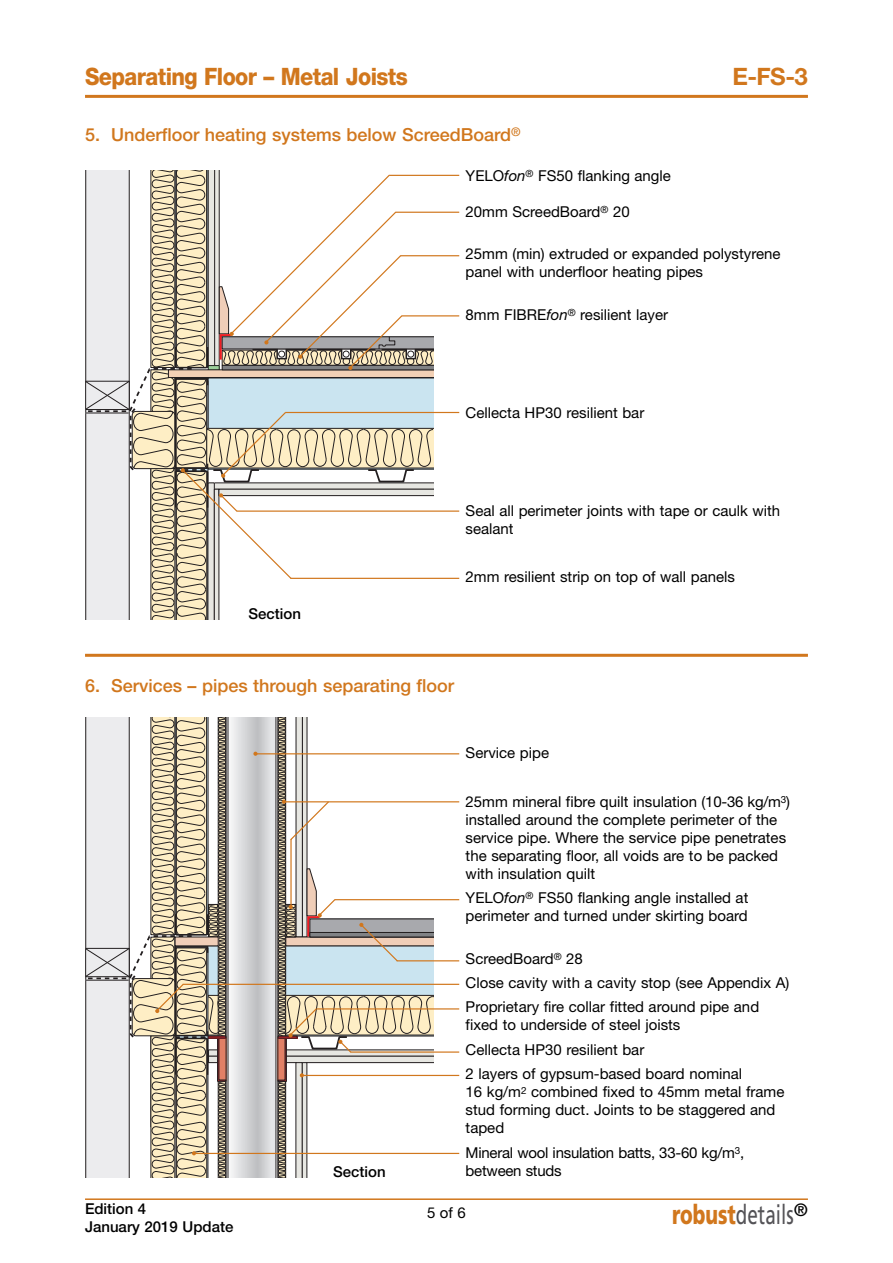
<style>
.page{position:relative;width:893px;height:1263px;background:#fff}
.page>*{position:absolute;margin:0;border:0;box-sizing:border-box;transform-origin:0 0}
.t1{font:27px "Frutiger";color:#545357;scale:.7 1}
.t2{font:800 24px "Helvetica Neue";letter-spacing:-.025em;color:#d1771d;scale:.9 1}
.t3{font:700 24px "Helvetica Neue";color:#d1771d}
.t4{font:500 18px "Helvetica Neue";color:#d1771d}
.t5{font:15px/18px "Helvetica Neue";color:#000}
.t6{font:500 15px/18px "Helvetica Neue";color:#000}
.s1{font-style:italic}
.s2{font-weight:900;color:#d1771d}
</style>
<div class="page">
<hr style="left:85px;top:1198px;width:723px;height:2px;background:#d1771d">
<hr style="left:85px;top:95px;width:723px;height:3px;background:#d1771d">
<hr style="left:85px;top:654px;width:723px;height:3px;background:#d1771d">
<hr style="left:255px;top:753px;width:204px;height:1px;background:#d1771d">
<hr style="left:283px;top:801px;width:176px;height:1px;background:#d1771d">
<hr style="left:193px;top:1153px;width:266px;height:1px;background:#d1771d">
<hr style="left:335px;top:899px;width:124px;height:1px;background:#d1771d">
<hr style="left:183px;top:984px;width:276px;height:1px;background:#d1771d">
<hr style="left:317px;top:1008px;width:142px;height:1px;background:#d1771d">
<hr style="left:301px;top:1075px;width:158px;height:1px;background:#d1771d">
<hr style="left:389px;top:175px;width:70px;height:1px;background:#d1771d">
<hr style="left:396px;top:212px;width:63px;height:1px;background:#d1771d">
<hr style="left:400px;top:255px;width:59px;height:1px;background:#d1771d">
<hr style="left:401px;top:315px;width:58px;height:1px;background:#d1771d">
<hr style="left:285px;top:412px;width:174px;height:1px;background:#d1771d">
<hr style="left:237px;top:510px;width:222px;height:2px;background:#d1771d">
<svg style="left:85px;top:170px;width:349px;height:449px"></svg>
<hr style="left:290px;top:578px;width:169px;height:1px;background:#d1771d">
<hr style="left:397px;top:960px;width:62px;height:1px;background:#d1771d">
<svg style="left:85px;top:717px;width:349px;height:460px"></svg>
<hr style="left:350px;top:1051px;width:109px;height:2px;background:#d1771d">
<h2 class="t2" style="left:85px;top:68px;width:360px">Separating Floor – Metal Joists</h2>
<p class="t4" style="left:85px;top:128px;width:437px">5. Underfloor heating systems below ScreedBoard<sup>®</sup></p>
<h2 class="t3" style="left:732px;top:68px;width:77px">E-FS-3</h2>
<p class="t5" style="left:466px;top:168px;width:207px">YELO<span class="s1">fon</span><sup>®</sup> FS50 flanking angle</p>
<p class="t5" style="left:466px;top:204px;width:166px">20mm ScreedBoard<sup>®</sup> 20</p>
<p class="t5" style="left:466px;top:247px;width:316px">25mm (min) extruded or expanded polystyrene panel with underfloor heating pipes</p>
<p class="t5" style="left:466px;top:307px;width:204px">8mm FIBRE<span class="s1">fon</span><sup>®</sup> resilient layer</p>
<p class="t5" style="left:466px;top:405px;width:180px">Cellecta HP30 resilient bar</p>
<p class="t6" style="left:249px;top:606px;width:54px">Section</p>
<p class="t5" style="left:466px;top:503px;width:316px">Seal all perimeter joints with tape or caulk with sealant</p>
<p class="t5" style="left:466px;top:570px;width:271px">2mm resilient strip on top of wall panels</p>
<p class="t4" style="left:85px;top:679px;width:371px">6. Services – pipes through separating floor</p>
<p class="t6" style="left:333px;top:1164px;width:54px">Section</p>
<p class="t5" style="left:466px;top:745px;width:85px">Service pipe</p>
<p class="t5" style="left:466px;top:794px;width:326px">25mm mineral fibre quilt insulation (10-36 kg/m<sup>3</sup>) installed around the complete perimeter of the service pipe. Where the service pipe penetrates the separating floor, all voids are to be packed with insulation quilt</p>
<p class="t5" style="left:466px;top:890px;width:284px">YELO<span class="s1">fon</span><sup>®</sup> FS50 flanking angle installed at perimeter and turned under skirting board</p>
<p class="t5" style="left:466px;top:947px;width:325px;line-height:24.5px">ScreedBoard<sup>®</sup> 28<br>Close cavity with a cavity stop (see Appendix A)<br>Proprietary fire collar fitted around pipe and</p>
<p class="t5" style="left:466px;top:1014px;width:278px;line-height:24.5px">fixed to underside of steel joists<br>Cellecta HP30 resilient bar<br>2 layers of gypsum-based board nominal</p>
<p class="t5" style="left:466px;top:1084px;width:320px">16 kg/m<sup>2</sup> combined fixed to 45mm metal frame stud forming duct. Joints to be staggered and taped</p>
<p class="t5" style="left:466px;top:1144px;width:280px">Mineral wool insulation batts, 33-60 kg/m<sup>3</sup>, between studs</p>
<p class="t6" style="left:85px;top:1201px;width:150px">Edition 4<br>January 2019 Update</p>
<p class="t5" style="left:427px;top:1205px;width:40px">5of6</p>
<h1 class="t1" style="left:672px;top:1203px;width:195px"><span class="s2">robust</span>details<sup>®</sup></h1>
</div>
